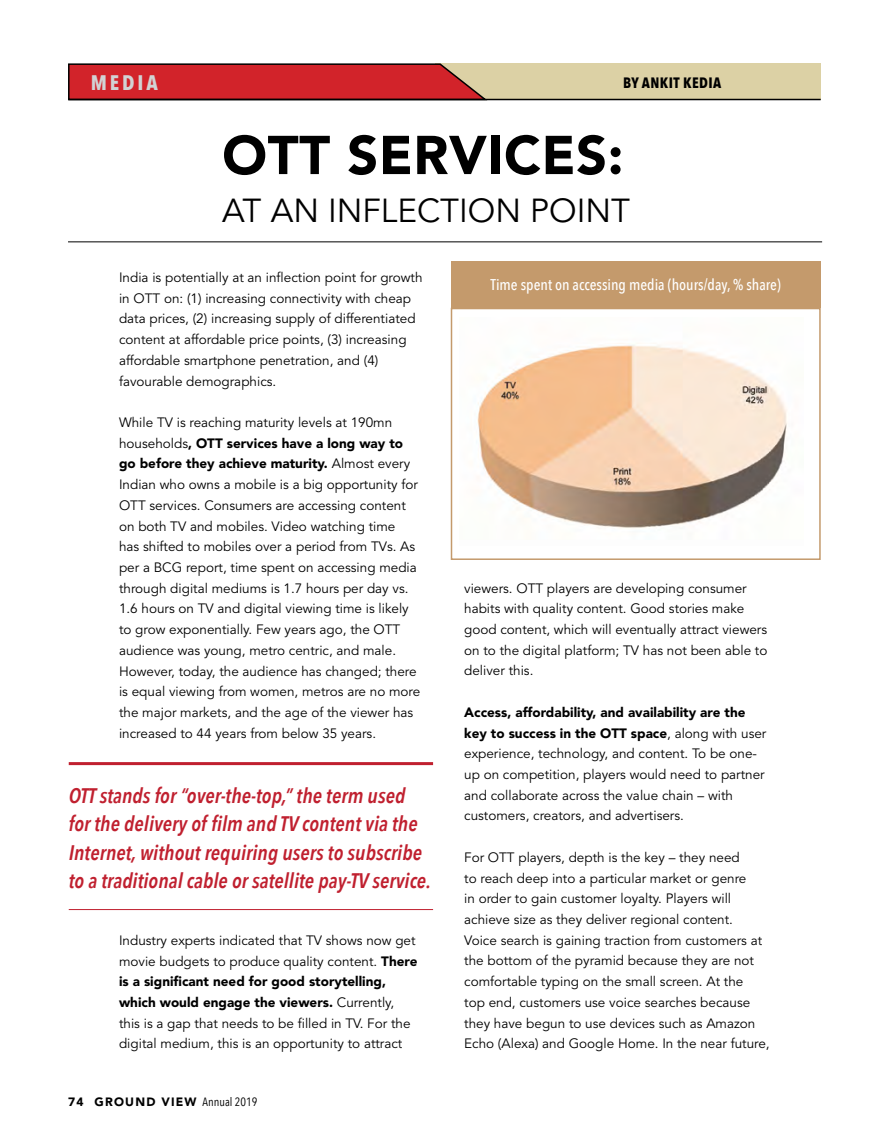
<style>
.page{position:relative;width:876px;height:1132px;background:#fff}
.page>*{position:absolute;margin:0;border:0;box-sizing:border-box;transform-origin:0 0}
.t1{font:900 54px "Avenir LT Std";letter-spacing:.01em;color:#000}
.t2{font:33px "Avenir LT Std";color:#000}
.t3{font:italic 600 condensed 21px/28.5px "Avenir Next LT Pro";color:#c0202f}
.t4{font:700 condensed 21px "Avenir Next LT Pro";letter-spacing:.14em;color:#d1d3d4}
.t5{font:500 condensed 15.6px "Avenir Next LT Pro";color:#fff}
.t6{font:700 condensed 15px "Avenir Next LT Pro";letter-spacing:.025em;color:#000}
.t7{font:13.5px/20.7px "Avenir LT Std";color:#000}
.t8{font:900 12px "Avenir LT Std";letter-spacing:.1em;color:#000}
.s1{font-weight:900}
.s2{font-family:"Avenir Next LT Pro";font-weight:400;font-stretch:condensed}
</style>
<div class="page">
<div style="left:435px;top:63px;width:386px;height:37px;background:#dcd1a5"></div>
<svg style="left:68px;top:63px;width:421px;height:38px;background:#c53033"></svg>
<hr style="left:69px;top:761px;width:364px;height:3px;background:#c0202f">
<hr style="left:69px;top:909px;width:364px;height:1px;background:#c0202f">
<div style="left:451px;top:308px;width:370px;height:251px;background:#fff;border:2px solid #c49a6c"></div>
<div style="left:451px;top:261px;width:370px;height:46px;background:#c49a6c"></div>
<img style="left:477px;top:343px;width:310px;height:185px">
<hr style="left:68px;top:99px;width:753px;height:1px;background:#000">
<hr style="left:68px;top:241px;width:754px;height:1px;background:#000">
<h3 class="t4" style="left:91px;top:69px;width:69px">MEDIA</h3>
<p class="t6" style="left:623px;top:73px;width:100px">BY ANKIT KEDIA</p>
<h1 class="t1" style="left:222px;top:122px;width:403px">OTT SERVICES:</h1>
<h2 class="t2" style="left:222px;top:192px;width:409px">AT AN INFLECTION POINT</h2>
<p class="t7" style="left:119px;top:267px;width:305px">India is potentially at an inflection point for growth in OTT on: (1) increasing connectivity with cheap data prices, (2) increasing supply of differentiated content at affordable price points, (3) increasing affordable smartphone penetration, and (4) favourable demographics.</p>
<p class="t7" style="left:119px;top:412px;width:303px">While TV is reaching maturity levels at 190mn households<span class="s1">, OTT services have a long way to go before they achieve maturity.</span> Almost every Indian who owns a mobile is a big opportunity for OTT services. Consumers are accessing content on both TV and mobiles. Video watching time<br>has shifted to mobiles over a period from TVs. As per a BCG report, time spent on accessing media through digital mediums is 1.7 hours per day vs.<br>1.6 hours on TV and digital viewing time is likely to grow exponentially. Few years ago, the OTT audience was young, metro centric, and male.<br>However, today, the audience has changed; there is equal viewing from women, metros are no more the major markets, and the age of the viewer has increased to 44 years from below 35 years.</p>
<h3 class="t3" style="left:69px;top:781px;width:364px">OTT stands for “over-the-top,” the term used for the delivery of film and TV content via the Internet, without requiring users to subscribe to a traditional cable or satellite pay-TV service.</h3>
<p class="t7" style="left:119px;top:929px;width:300px">Industry experts indicated that TV shows now get movie budgets to produce quality content. <span class="s1">There is a significant need for good storytelling, which would engage the viewers.</span> Currently, this is a gap that needs to be filled in TV. For the digital medium, this is an opportunity to attract</p>
<p class="t8" style="left:68px;top:1094px;width:191px">74 GROUND VIEW <span class="s2">Annual 2019</span></p>
<p class="t5" style="left:490px;top:275px;width:292px">Time spent on accessing media (hours/day, % share)</p>
<p class="t7" style="left:464px;top:577px;width:305px">viewers. OTT players are developing consumer habits with quality content. Good stories make good content, which will eventually attract viewers on to the digital platform; TV has not been able to deliver this.</p>
<p class="t7" style="left:464px;top:702px;width:304px"><span class="s1">Access, affordability, and availability are the key to success in the OTT space</span>, along with user experience, technology, and content. To be one&shy;up on competition, players would need to partner and collaborate across the value chain – with customers, creators, and advertisers.</p>
<p class="t7" style="left:464px;top:847px;width:307px">For OTT players, depth is the key – they need<br>to reach deep into a particular market or genre<br>in order to gain customer loyalty. Players will achieve size as they deliver regional content.<br>Voice search is gaining traction from customers at the bottom of the pyramid because they are not comfortable typing on the small screen. At the<br>top end, customers use voice searches because they have begun to use devices such as Amazon Echo (Alexa) and Google Home. In the near future,</p>
</div>
